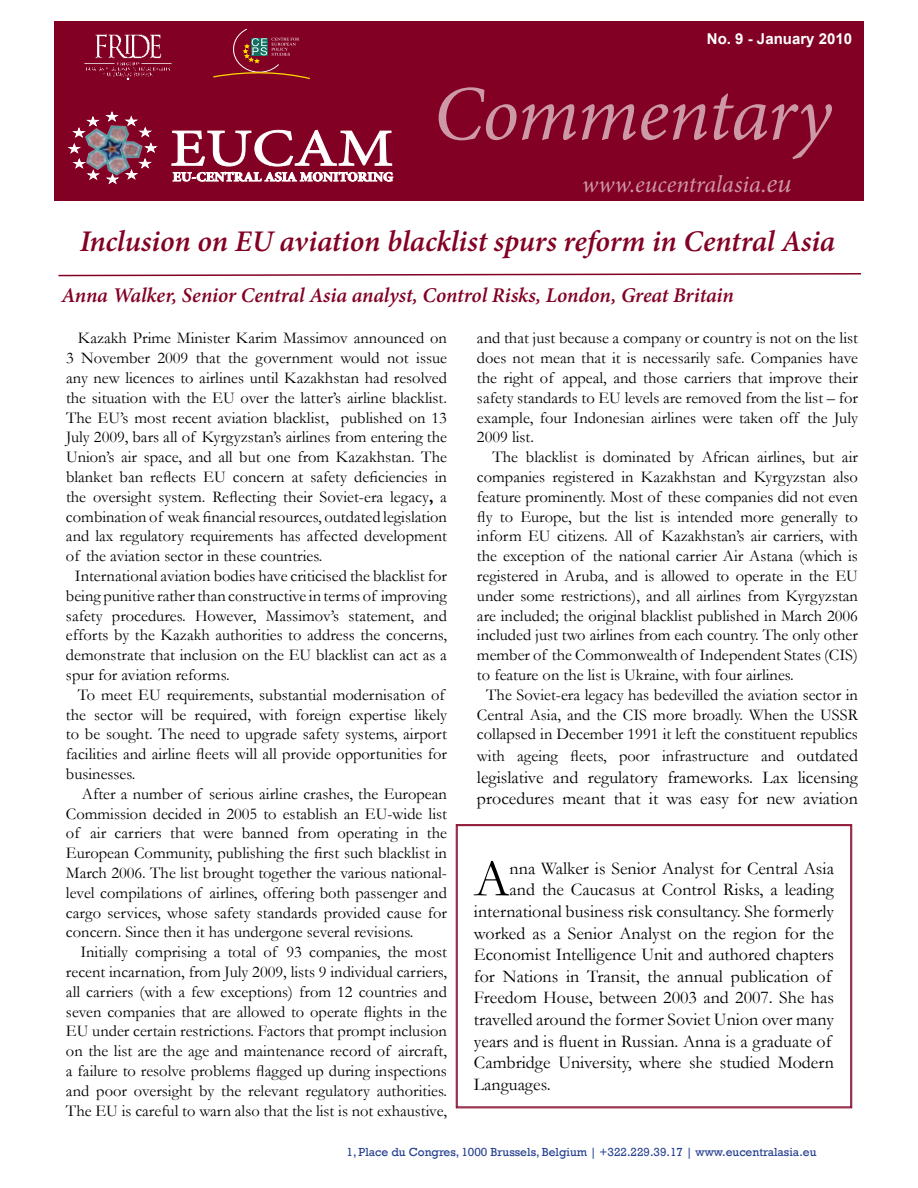
<style>
.page{position:relative;width:918px;height:1188px;background:#fff}
.page>*{position:absolute;margin:0;border:0;box-sizing:border-box;transform-origin:0 0}
.t1{font:italic 78px "Minion Pro";letter-spacing:-.015em;color:#cd99a7}
.t2{font:52.65px "Garamond";color:#000}
.t3{font:italic 600 30px "Minion Pro";letter-spacing:-.005em;color:#820024}
.t4{font:italic 24px "Minion Pro";color:#cd99a7}
.t5{font:italic 600 21px "Minion Pro";letter-spacing:-.005em;color:#820024}
.t6{font:18px/21.6px "Garamond";color:#000}
.t7{font:16.5px/19.8px "Garamond";color:#000;text-align:justify}
.t8{font:700 15px "Arial";color:#fff}
.t9{font:12px "Rockwell";color:#25408f}
.s1{font-size:27px}
.s2{font-weight:700}
.s3{font-size:18px}
</style>
<div class="page">
<div style="left:54px;top:21px;width:810px;height:180px;background:#820024"></div>
<svg style="left:67px;top:111px;width:91px;height:73px"></svg>
<svg style="left:171px;top:130px;width:223px;height:52px"></svg>
<img style="left:84px;top:124px;width:62px;height:52px">
<svg style="left:213px;top:28px;width:97px;height:51px"></svg>
<img style="left:85px;top:34px;width:87px;height:45px">
<svg style="left:58px;top:273px;width:803px;height:4px"></svg>
<svg style="left:456px;top:824px;width:396px;height:284px"></svg>
<p class="t8" style="left:707px;top:29px;width:147px">No. 9 - January 2010</p>
<h1 class="t1" style="left:434px;top:61px;width:400px">Commentary</h1>
<h3 class="t4" style="left:582px;top:168px;width:211px">www.eucentralasia.<span class="s1">eu</span></h3>
<h3 class="t3" style="left:80px;top:224px;width:757px">Inclusion on EU aviation blacklist spurs reform in Central Asia</h3>
<p class="t5" style="left:62px;top:283px;width:674px">Anna Walker, Senior Central Asia analyst, Control Risks, London, Great Britain</p>
<p class="t7" style="left:78px;top:328px;width:371px">Kazakh Prime Minister Karim Massimov announced on</p>
<p class="t7" style="left:66px;top:348px;width:383px">3 November 2009 that the government would not issue</p>
<p class="t7" style="left:66px;top:367px;width:383px">any new licences to airlines until Kazakhstan had resolved</p>
<p class="t7" style="left:66px;top:387px;width:383px">the situation with the EU over the latter’s airline blacklist.</p>
<p class="t7" style="left:66px;top:407px;width:383px">The EU’s most recent aviation blacklist, published on 13</p>
<p class="t7" style="left:66px;top:427px;width:383px">July 2009, bars all of Kyrgyzstan’s airlines from entering the</p>
<p class="t7" style="left:66px;top:447px;width:382px">Union’s air space, and all but one from Kazakhstan. The</p>
<p class="t7" style="left:66px;top:466px;width:382px">blanket ban reflects EU concern at safety deficiencies in</p>
<p class="t7" style="left:66px;top:486px;width:382px">the oversight system. Reflecting their Soviet-era legacy<span class="s2">,</span> a</p>
<p class="t7" style="left:66px;top:506px;width:383px">combination of weak financial resources, outdated legislation</p>
<p class="t7" style="left:66px;top:526px;width:382px">and lax regulatory requirements has affected development</p>
<p class="t7" style="left:66px;top:546px;width:258px">of the aviation sector in these countries.</p>
<p class="t7" style="left:75px;top:565px;width:374px">International aviation bodies have criticised the blacklist for</p>
<p class="t7" style="left:66px;top:585px;width:383px">being punitive rather than constructive in terms of improving</p>
<p class="t7" style="left:66px;top:605px;width:382px">safety procedures. However, Massimov’s statement, and</p>
<p class="t7" style="left:66px;top:625px;width:382px">efforts by the Kazakh authorities to address the concerns,</p>
<p class="t7" style="left:66px;top:645px;width:382px">demonstrate that inclusion on the EU blacklist can act as a</p>
<p class="t7" style="left:66px;top:664px;width:165px">spur for aviation reforms.</p>
<p class="t7" style="left:78px;top:684px;width:368px">To meet EU requirements, substantial modernisation of</p>
<p class="t7" style="left:66px;top:704px;width:383px">the sector will be required, with foreign expertise likely</p>
<p class="t7" style="left:66px;top:724px;width:382px">to be sought. The need to upgrade safety systems, airport</p>
<p class="t7" style="left:66px;top:744px;width:382px">facilities and airline fleets will all provide opportunities for</p>
<p class="t7" style="left:66px;top:763px;width:71px">businesses.</p>
<p class="t7" style="left:82px;top:783px;width:367px">After a number of serious airline crashes, the European</p>
<p class="t7" style="left:66px;top:803px;width:383px">Commission decided in 2005 to establish an EU-wide list</p>
<p class="t7" style="left:66px;top:823px;width:383px">of air carriers that were banned from operating in the</p>
<p class="t7" style="left:66px;top:843px;width:383px">European Community, publishing the first such blacklist in</p>
<p class="t7" style="left:66px;top:862px;width:383px">March 2006. The list brought together the various national-</p>
<p class="t7" style="left:66px;top:882px;width:382px">level compilations of airlines, offering both passenger and</p>
<p class="t7" style="left:66px;top:902px;width:383px">cargo services, whose safety standards provided cause for</p>
<p class="t7" style="left:66px;top:922px;width:349px">concern. Since then it has undergone several revisions.</p>
<p class="t7" style="left:80px;top:942px;width:368px">Initially comprising a total of 93 companies, the most</p>
<p class="t7" style="left:66px;top:961px;width:382px">recent incarnation, from July 2009, lists 9 individual carriers,</p>
<p class="t7" style="left:66px;top:981px;width:382px">all carriers (with a few exceptions) from 12 countries and</p>
<p class="t7" style="left:66px;top:1001px;width:382px">seven companies that are allowed to operate flights in the</p>
<p class="t7" style="left:66px;top:1021px;width:383px">EU under certain restrictions. Factors that prompt inclusion</p>
<p class="t7" style="left:66px;top:1041px;width:383px">on the list are the age and maintenance record of aircraft,</p>
<p class="t7" style="left:66px;top:1060px;width:383px">a failure to resolve problems flagged up during inspections</p>
<p class="t7" style="left:66px;top:1080px;width:383px">and poor oversight by the relevant regulatory authorities.</p>
<p class="t7" style="left:66px;top:1100px;width:383px">The EU is careful to warn also that the list is not exhaustive,</p>
<p class="t7" style="left:477px;top:328px;width:383px">and that just because a company or country is not on the list does not mean that it is necessarily safe. Companies have the right of appeal, and those carriers that improve their safety standards to EU levels are removed from the list – for example, four Indonesian airlines were taken off the July 2009 list.</p>
<p class="t7" style="left:492px;top:447px;width:367px">The blacklist is dominated by African airlines, but air</p>
<p class="t7" style="left:477px;top:466px;width:383px">companies registered in Kazakhstan and Kyrgyzstan also</p>
<p class="t7" style="left:477px;top:486px;width:383px">feature prominently. Most of these companies did not even</p>
<p class="t7" style="left:477px;top:506px;width:383px">fly to Europe, but the list is intended more generally to</p>
<p class="t7" style="left:477px;top:526px;width:382px">inform EU citizens. All of Kazakhstan’s air carriers, with</p>
<p class="t7" style="left:477px;top:546px;width:383px">the exception of the national carrier Air Astana (which is</p>
<p class="t7" style="left:477px;top:565px;width:382px">registered in Aruba, and is allowed to operate in the EU</p>
<p class="t7" style="left:477px;top:585px;width:383px">under some restrictions), and all airlines from Kyrgyzstan</p>
<p class="t7" style="left:477px;top:605px;width:383px">are included; the original blacklist published in March 2006</p>
<p class="t7" style="left:477px;top:625px;width:382px">included just two airlines from each country. The only other</p>
<p class="t7" style="left:477px;top:645px;width:383px">member of the Commonwealth of Independent States (CIS)</p>
<p class="t7" style="left:477px;top:664px;width:318px">to feature on the list is Ukraine, with four airlines.</p>
<p class="t7" style="left:486px;top:684px;width:373px">The Soviet-era legacy has bedevilled the aviation sector in</p>
<p class="t7" style="left:477px;top:704px;width:383px">Central Asia, and the CIS more broadly. When the USSR</p>
<p class="t7" style="left:477px;top:724px;width:383px">collapsed in December 1991 it left the constituent republics</p>
<p class="t7" style="left:477px;top:745px;width:383px">with ageing fleets, poor infrastructure and <span class="s3">outdated</span></p>
<p class="t6" style="left:477px;top:766px;width:383px">legislative and regulatory frameworks. Lax licensing procedures meant that it was easy for new aviation</p>
<h2 class="t2" style="left:474px;top:844px;width:37px">A</h2>
<p class="t6" style="left:510px;top:857px;width:326px">nna Walker is Senior Analyst for Central Asia</p>
<p class="t6" style="left:510px;top:879px;width:326px">and the Caucasus at Control Risks, a leading</p>
<p class="t6" style="left:474px;top:900px;width:361px">international business risk consultancy. She formerly</p>
<p class="t6" style="left:474px;top:922px;width:362px">worked as a Senior Analyst on the region for the</p>
<p class="t6" style="left:474px;top:943px;width:361px">Economist Intelligence Unit and authored chapters</p>
<p class="t6" style="left:474px;top:965px;width:359px">for Nations in Transit, the annual publication of</p>
<p class="t6" style="left:474px;top:987px;width:361px">Freedom House, between 2003 and 2007. She has</p>
<p class="t6" style="left:474px;top:1008px;width:362px">travelled around the former Soviet Union over many</p>
<p class="t6" style="left:474px;top:1030px;width:359px">years and is fluent in Russian. Anna is a graduate of</p>
<p class="t6" style="left:474px;top:1051px;width:361px">Cambridge University, where she studied Modern</p>
<p class="t6" style="left:474px;top:1073px;width:78px">Languages.</p>
<p class="t9" style="left:346px;top:1145px;width:471px">1, Place du Congres, 1000 Brussels, Belgium | +322.229.39.17 | www.eucentralasia.eu</p>
</div>
